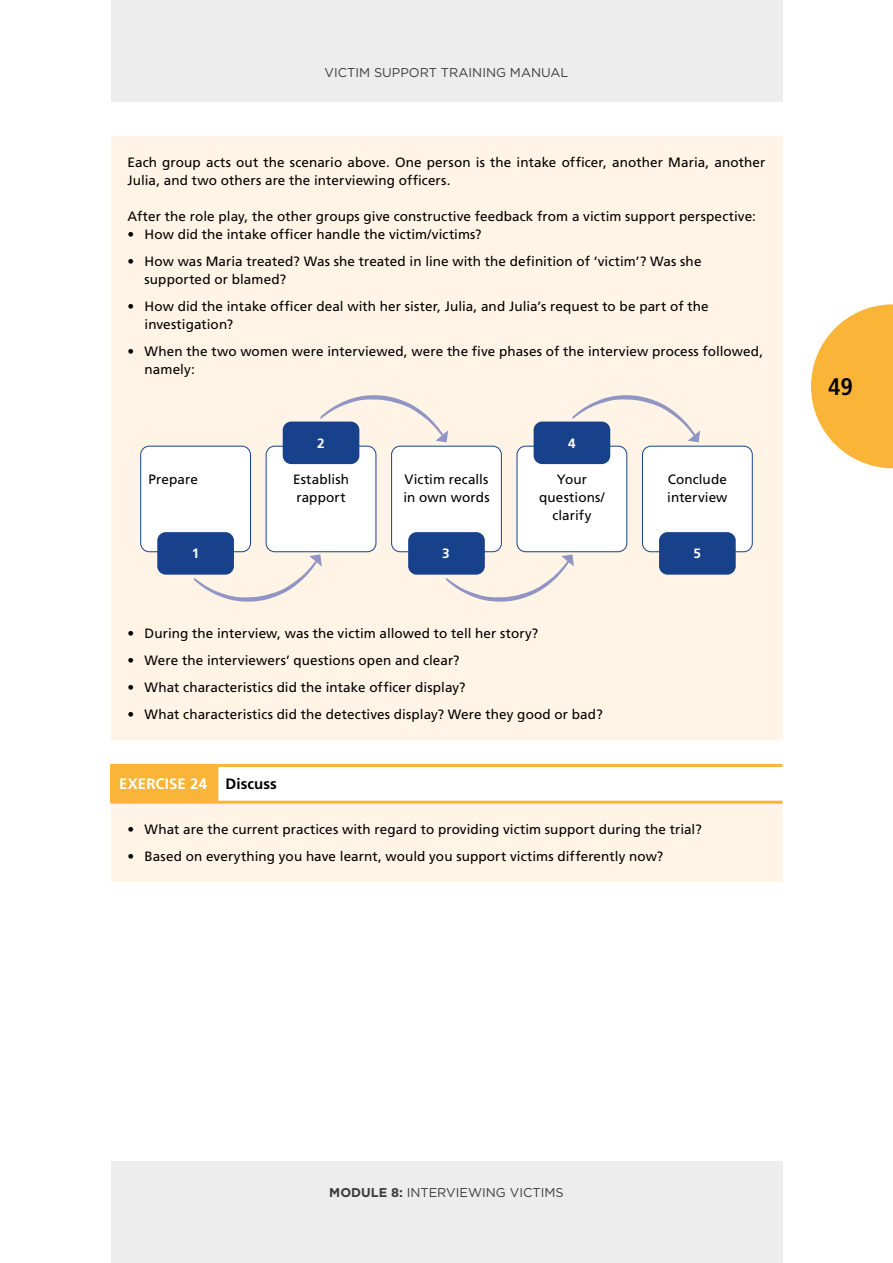
<style>
.page{position:relative;width:893px;height:1263px;background:#fff}
.page>*{position:absolute;margin:0;border:0;box-sizing:border-box;transform-origin:0 0}
.t1{font:700 condensed 24px "Frutiger LT Std";color:#000}
.t2{font:700 15px "Frutiger LT Std";letter-spacing:.01em;color:#fff}
.t3{font:13.5px/18px "Frutiger LT Std";letter-spacing:.005em;color:#000}
.t4{font:700 13.5px "Frutiger LT Std";color:#fff}
.t5{font:12.75px "Gotham";color:#3c3c3b}
.s1{color:#000}
.s2{font-weight:700}
</style>
<div class="page">
<div style="left:111px;top:1161px;width:671px;height:102px;background:#ededed"></div>
<div style="left:111px;top:0;width:671px;height:102px;background:#ededed"></div>
<svg style="left:811px;top:304px;width:82px;height:164px"></svg>
<div style="left:111px;top:136px;width:671px;height:604px;background:#fff4e5"></div>
<div style="left:141px;top:446px;width:109px;height:106px;background:#fff;border-radius:9px"></div>
<div style="left:140px;top:446px;width:111px;height:106px;border:1px solid #17428b;border-radius:9px"></div>
<div style="left:266px;top:446px;width:110px;height:106px;background:#fff;border-radius:9px"></div>
<div style="left:266px;top:446px;width:110px;height:106px;border:1px solid #17428b;border-radius:9px"></div>
<div style="left:517px;top:446px;width:110px;height:106px;background:#fff;border-radius:9px"></div>
<div style="left:517px;top:446px;width:110px;height:106px;border:1px solid #17428b;border-radius:9px"></div>
<div style="left:392px;top:446px;width:109px;height:106px;background:#fff;border-radius:9px"></div>
<div style="left:391px;top:446px;width:111px;height:106px;border:1px solid #17428b;border-radius:9px"></div>
<div style="left:642px;top:446px;width:110px;height:106px;background:#fff;border-radius:9px"></div>
<div style="left:642px;top:446px;width:111px;height:106px;border:1px solid #17428b;border-radius:9px"></div>
<div style="left:157px;top:532px;width:77px;height:43px;background:#17428b;border-radius:9px"></div>
<div style="left:408px;top:532px;width:77px;height:43px;background:#17428b;border-radius:9px"></div>
<div style="left:659px;top:532px;width:77px;height:43px;background:#17428b;border-radius:9px"></div>
<div style="left:283px;top:422px;width:76px;height:42px;background:#17428b;border-radius:9px"></div>
<div style="left:534px;top:422px;width:76px;height:42px;background:#17428b;border-radius:9px"></div>
<svg style="left:194px;top:554px;width:128px;height:48px"></svg>
<svg style="left:320px;top:395px;width:128px;height:47px"></svg>
<svg style="left:446px;top:554px;width:128px;height:48px"></svg>
<svg style="left:572px;top:395px;width:128px;height:47px"></svg>
<div style="left:111px;top:765px;width:106px;height:37px;background:#fab538"></div>
<div style="left:111px;top:802px;width:671px;height:80px;background:#fff4e5"></div>
<hr style="left:111px;top:764px;width:106px;height:3px;background:#fab538">
<hr style="left:215px;top:767px;width:3px;height:34px;background:#fab538">
<hr style="left:217px;top:764px;width:565px;height:3px;background:#fab538">
<hr style="left:111px;top:801px;width:106px;height:3px;background:#fab538">
<hr style="left:217px;top:801px;width:565px;height:3px;background:#fab538">
<p class="t5" style="left:324px;top:64px;width:245px">VICTIM SUPPORT TRAINING MANUAL</p>
<p class="t3" style="left:128px;top:154px;width:639px">Each group acts out the scenario above. One person is the intake officer, another Maria, another<br>Julia, and two others are the interviewing officers.</p>
<p class="t3" style="left:128px;top:208px;width:630px">After the role play, the other groups give constructive feedback from a victim support perspective:</p>
<p class="t3" style="left:128px;top:226px;width:356px">• How did the intake officer handle the victim/victims?</p>
<p class="t3" style="left:145px;top:253px;width:558px;text-indent:-17px">• How was Maria treated? Was she treated in line with the definition of ‘victim’? Was she supported or blamed?</p>
<p class="t3" style="left:145px;top:298px;width:565px;text-indent:-17px">• How did the intake officer deal with her sister, Julia, and Julia’s request to be part of the investigation?</p>
<p class="t3" style="left:145px;top:343px;width:620px;text-indent:-17px">• When the two women were interviewed, were the five phases of the interview process followed, namely:</p>
<p class="t4" style="left:317px;top:435px;width:9px">2</p>
<p class="t4" style="left:568px;top:435px;width:9px">4</p>
<p class="t3" style="left:403px;top:470px;width:88px">Victim recalls in own words</p>
<p class="t3" style="left:667px;top:470px;width:62px">Conclude interview</p>
<p class="t3" style="left:149px;top:470px;width:51px">Prepare</p>
<p class="t3" style="left:293px;top:470px;width:57px">Establish rapport</p>
<p class="t3" style="left:539px;top:470px;width:67px;text-align:center">Your questions/ clarify</p>
<p class="t4" style="left:192px;top:546px;width:9px">1</p>
<p class="t4" style="left:442px;top:546px;width:9px">3</p>
<p class="t4" style="left:694px;top:546px;width:9px">5</p>
<p class="t3" style="left:128px;top:624px;width:412px">• During the interview, was the victim allowed to tell her story?</p>
<p class="t3" style="left:128px;top:651px;width:333px">• Were the interviewers’ questions open and clear?</p>
<p class="t3" style="left:128px;top:678px;width:339px">• What characteristics did the intake officer display?</p>
<p class="t3" style="left:128px;top:705px;width:477px">• What characteristics did the detectives display? Were they good or bad?</p>
<p class="t2" style="left:119px;top:775px;width:159px">EXERCISE 24 <span class="s1">Discuss</span></p>
<p class="t3" style="left:128px;top:820px;width:576px">• What are the current practices with regard to providing victim support during the trial?</p>
<p class="t3" style="left:128px;top:847px;width:537px">• Based on everything you have learnt, would you support victims differently now?</p>
<h1 class="t1" style="left:828px;top:373px;width:26px">49</h1>
<p class="t5" style="left:329px;top:1184px;width:236px"><span class="s2">MODULE 8:</span> INTERVIEWING VICTIMS</p>
</div>
